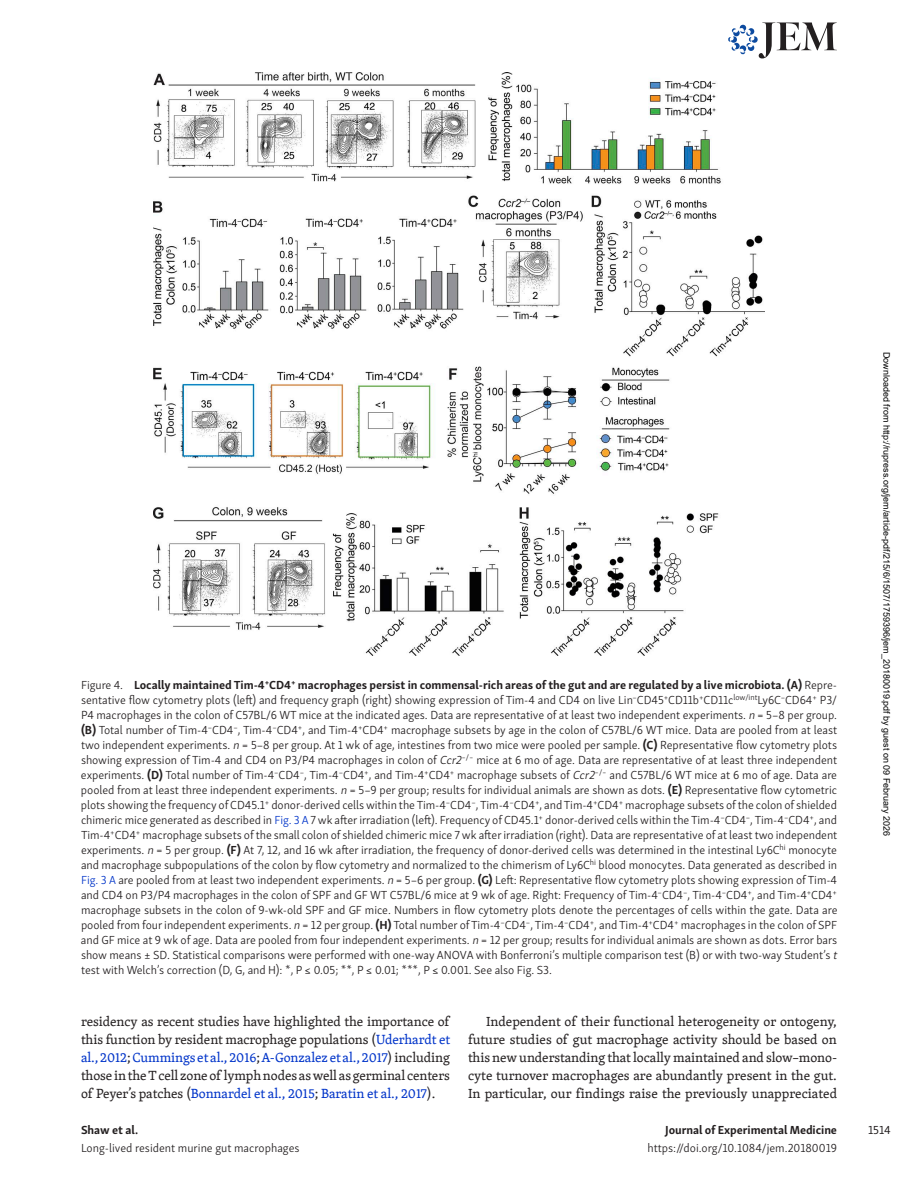
<style>
.page{position:relative;width:918px;height:1188px;background:#fff}
.page>*{position:absolute;margin:0;border:0;box-sizing:border-box;transform-origin:0 0}
.t1{font:13.5px/18px "Skolar PE";letter-spacing:-.005em;color:#231f20;text-align:justify}
.t2{font:300 12px/15px "Skolar Sans PE";letter-spacing:-.005em;color:#231f20}
.t3{font:700 12px "Skolar Sans PE";letter-spacing:-.005em;color:#231f20}
.t4{font:12px "Skolar Sans PE";color:#231f20}
.t5{font:9px "Arial";color:#000}
.s1{font-weight:700}
.s2{font-style:italic}
.s3{color:#0034c9}
</style>
<div class="page">
<svg style="left:728px;top:23px;width:109px;height:35px"></svg>
<img style="left:153px;top:72px;width:612px;height:584px">
<p class="t2" style="left:81px;top:676px;width:760px">Figure 4. <span class="s1">Locally maintained Tim-4</span><sup>+</sup><span class="s1">CD4</span><sup>+</sup> <span class="s1">macrophages persist in commensal-rich areas of the gut and are regulated by a live microbiota. (A)</span> Repre&shy;sentative flow cytometry plots (left) and frequency graph (right) showing expression of Tim-4 and CD4 on live Lin<sup>–</sup>CD45<sup>+</sup>CD11b<sup>+</sup>CD11c<sup>low/int</sup>Ly6C<sup>–</sup>CD64<sup>+</sup> P3/ P4 macrophages in the colon of C57BL/6 WT mice at the indicated ages. Data are representative of at least two independent experiments. <span class="s2">n</span> = 5–8 per group. <span class="s1">(B)</span> Total number of Tim-4<sup>–</sup>CD4<sup>–</sup>, Tim-4<sup>–</sup>CD4<sup>+</sup>, and Tim-4<sup>+</sup>CD4<sup>+</sup> macrophage subsets by age in the colon of C57BL/6 WT mice. Data are pooled from at least two independent experiments. <span class="s2">n</span> = 5–8 per group. At 1 wk of age, intestines from two mice were pooled per sample. <span class="s1">(C)</span> Representative flow cytometry plots showing expression of Tim-4 and CD4 on P3/P4 macrophages in colon of <span class="s2">Ccr2</span><sup>−/−</sup> mice at 6 mo of age. Data are representative of at least three independent experiments. <span class="s1">(D)</span> Total number of Tim-4<sup>–</sup>CD4<sup>–</sup>, Tim-4<sup>–</sup>CD4<sup>+</sup>, and Tim-4<sup>+</sup>CD4<sup>+</sup> macrophage subsets of <span class="s2">Ccr2</span><sup>−/−</sup> and C57BL/6 WT mice at 6 mo of age. Data are pooled from at least three independent experiments. <span class="s2">n</span> = 5–9 per group; results for individual animals are shown as dots. <span class="s1">(E)</span> Representative flow cytometric plots showing the frequency of CD45.1<sup>+</sup> donor-derived cells within the Tim-4<sup>–</sup>CD4<sup>–</sup>, Tim-4<sup>–</sup>CD4<sup>+</sup>, and Tim-4<sup>+</sup>CD4<sup>+</sup> macrophage subsets of the colon of shielded chimeric mice generated as described in <span class="s3">Fig. 3 A</span> 7 wk after irradiation (left). Frequency of CD45.1<sup>+</sup> donor-derived cells within the Tim-4<sup>–</sup>CD4<sup>–</sup>, Tim-4<sup>–</sup>CD4<sup>+</sup>, and Tim-4<sup>+</sup>CD4<sup>+</sup> macrophage subsets of the small colon of shielded chimeric mice 7 wk after irradiation (right). Data are representative of at least two independent experiments. <span class="s2">n</span> = 5 per group. <span class="s1">(F)</span> At 7, 12, and 16 wk after irradiation, the frequency of donor-derived cells was determined in the intestinal Ly6C<sup>hi</sup> monocyte and macrophage subpopulations of the colon by flow cytometry and normalized to the chimerism of Ly6C<sup>hi</sup> blood monocytes. Data generated as described in <span class="s3">Fig. 3 A</span> are pooled from at least two independent experiments. <span class="s2">n</span> = 5–6 per group. <span class="s1">(G)</span> Left: Representative flow cytometry plots showing expression of Tim-4 and CD4 on P3/P4 macrophages in the colon of SPF and GF WT C57BL/6 mice at 9 wk of age. Right: Frequency of Tim-4<sup>–</sup>CD4<sup>–</sup>, Tim-4<sup>–</sup>CD4<sup>+</sup>, and Tim-4<sup>+</sup>CD4<sup>+ </sup>macrophage subsets in the colon of 9-wk-old SPF and GF mice. Numbers in flow cytometry plots denote the percentages of cells within the gate. Data are pooled from four independent experiments. <span class="s2">n</span> = 12 per group. <span class="s1">(H)</span> Total number of Tim-4<sup>–</sup>CD4<sup>–</sup>, Tim-4<sup>–</sup>CD4<sup>+</sup>, and Tim-4<sup>+</sup>CD4<sup>+</sup> macrophages in the colon of SPF and GF mice at 9 wk of age. Data are pooled from four independent experiments. <span class="s2">n</span> = 12 per group; results for individual animals are shown as dots. Error bars show means ± SD. Statistical comparisons were performed with one-way ANOVA with Bonferroni’s multiple comparison test (B) or with two-way Student’s <span class="s2">t </span>test with Welch’s correction (D, G, and H): *, P ≤ 0.05; **, P ≤ 0.01; ***, P ≤ 0.001. See also Fig. S3.</p>
<p class="t1" style="left:81px;top:1012px;width:371px">residency as recent studies have highlighted the importance of this function by resident macrophage populations (<span class="s3">Uderhardt et al., 2012</span>; <span class="s3">Cummings et al., 2016</span>; <span class="s3">A-Gonzalez et al., 2017</span>) including those in the T cell zone of lymph nodes as well as germinal centers of Peyer’s patches (<span class="s3">Bonnardel et al., 2015</span>; <span class="s3">Baratin et al., 2017</span>).</p>
<p class="t1" style="left:468px;top:1012px;width:371px;text-indent:18px">Independent of their functional heterogeneity or ontogeny, future studies of gut macrophage activity should be based on this new understanding that locally maintained and slow–mono&shy;cyte turnover macrophages are abundantly present in the gut.<br>In particular, our findings raise the previously unappreciated</p>
<p class="t3" style="left:81px;top:1120px;width:59px">Shaw et al.</p>
<p class="t2" style="left:81px;top:1140px;width:220px">Long-lived resident murine gut macrophages</p>
<p class="t3" style="left:665px;top:1120px;width:173px">Journal of Experimental Medicine</p>
<p class="t2" style="left:647px;top:1140px;width:191px">https://doi.org/10.1084/jem.20180019</p>
<p class="t5" style="left:890px;top:352px;width:486px;rotate:90deg">Downloaded from http://rupress.org/jem/article-pdf/215/6/1507/1759396/jem_20180019.pdf by guest on 09 February 2026</p>
<p class="t4" style="left:868px;top:1121px;width:24px">1514</p>
</div>
